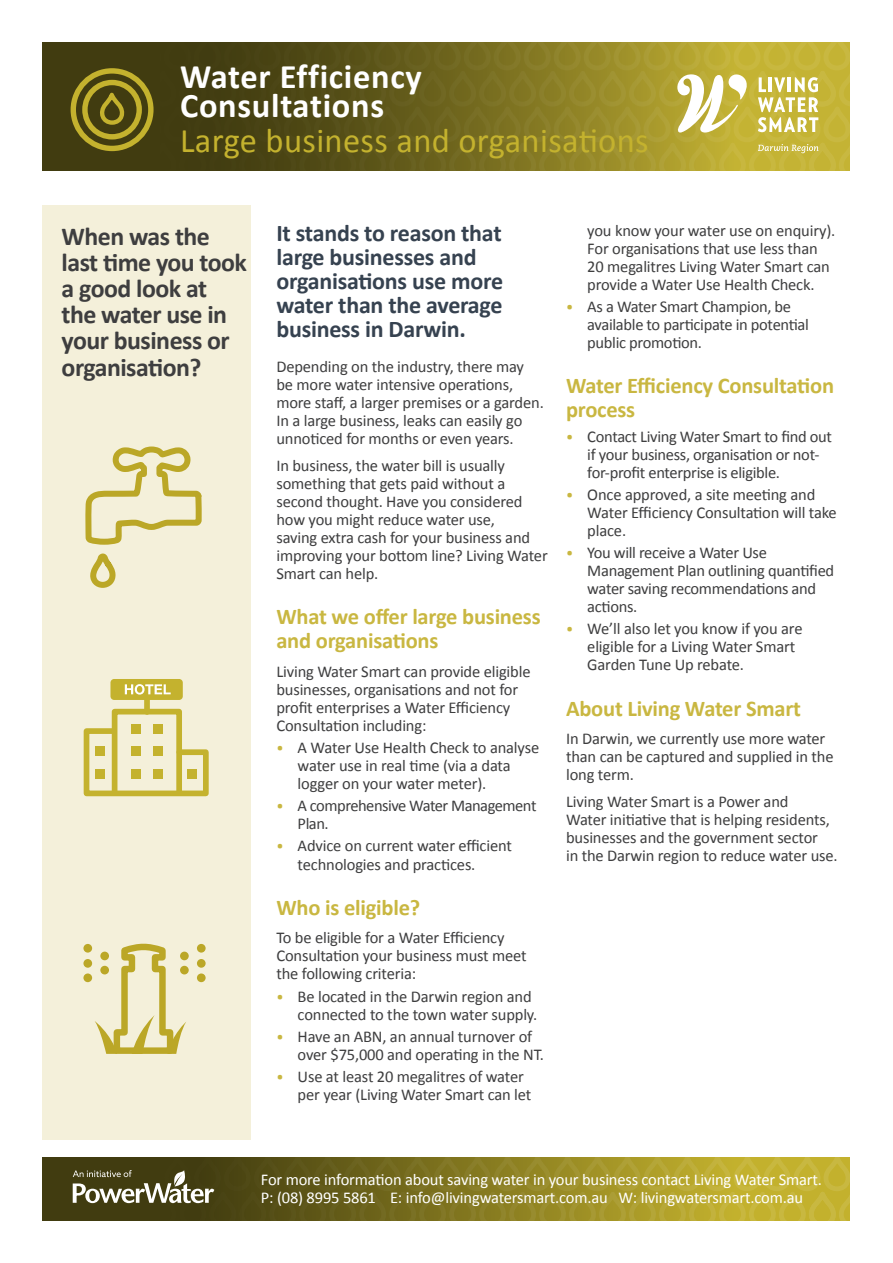
<style>
.page{position:relative;width:893px;height:1263px;background:#fff}
.page>*{position:absolute;margin:0;border:0;box-sizing:border-box;transform-origin:0 0}
.t1{font:34.5px "Calibri";letter-spacing:.01em;color:#c4b22e}
.t2{font:700 34.5px/29.2px "Calibri";letter-spacing:.02em;color:#fff}
.t3{font:700 25.8px/26.1px "Calibri";letter-spacing:-.02em;color:#3e3e3f}
.t4{font:700 24px/24px "Calibri";letter-spacing:-.01em;color:#364250}
.t5{font:700 22.5px/24px "Calibri";letter-spacing:-.01em;color:#c9b741}
.t6{font:16.5px/18px "Calibri";letter-spacing:-.01em;color:#3e3e3f}
.t7{font:16.5px/18px "Calibri";letter-spacing:-.01em;color:#fff}
.t8{font:16.5px/18px "Calibri";letter-spacing:-.03em;color:#3e3e3f}
.s1{font-family:"Bariol";font-weight:700;font-size:17.25px;color:#c9b741}
</style>
<div class="page">
<div style="left:43px;top:205px;width:208px;height:935px;background:#f4f0da"></div>
<svg style="left:83px;top:944px;width:9px;height:8px"></svg>
<svg style="left:83px;top:973px;width:9px;height:9px"></svg>
<svg style="left:83px;top:959px;width:9px;height:9px"></svg>
<svg style="left:180px;top:952px;width:9px;height:8px"></svg>
<svg style="left:197px;top:944px;width:9px;height:8px"></svg>
<svg style="left:180px;top:966px;width:9px;height:8px"></svg>
<svg style="left:197px;top:973px;width:9px;height:9px"></svg>
<svg style="left:197px;top:959px;width:9px;height:9px"></svg>
<svg style="left:95px;top:946px;width:91px;height:108px"></svg>
<svg style="left:85px;top:446px;width:117px;height:142px"></svg>
<div style="left:112px;top:709px;width:70px;height:86px;border:6px solid #c4b22e"></div>
<div style="left:110px;top:679px;width:73px;height:21px;background:#c4b22e;border-radius:4px"></div>
<svg style="left:83px;top:725px;width:126px;height:72px"></svg>
<svg style="left:125px;top:684px;width:46px;height:10px"></svg>
<div style="left:144px;top:698px;width:6px;height:14px;background:#c4b22e"></div>
<svg style="left:43px;top:43px;width:807px;height:128px;background:#7d7428"></svg>
<svg style="left:43px;top:1157px;width:807px;height:63px;background:#857a27"></svg>
<h1 class="t2" style="left:180px;top:62px;width:243px">Water Efficiency<br>Consultations</h1>
<h1 class="t1" style="left:180px;top:118px;width:470px">Large business and organisations</h1>
<h2 class="t3" style="left:62px;top:223px;width:187px">When was the last time you took a good look at the water use in your business or organisation?</h2>
<h3 class="t4" style="left:276px;top:221px;width:228px">It stands to reason that large businesses and organisations use more water than the average business in Darwin.</h3>
<p class="t6" style="left:276px;top:358px;width:269px">Depending on the industry, there may be more water intensive operations, more staff, a larger premises or a garden.<br>In a large business, leaks can easily go unnoticed for months or even years.</p>
<p class="t6" style="left:276px;top:456px;width:273px">In business, the water bill is usually something that gets paid without a second thought. Have you considered how you might reduce water use,<br>saving extra cash for your business and improving your bottom line? Living Water Smart can help.</p>
<h3 class="t5" style="left:276px;top:605px;width:266px">What we offer large business and organisations</h3>
<p class="t6" style="left:276px;top:662px;width:256px">Living Water Smart can provide eligible businesses, organisations and not for profit enterprises a Water Efficiency Consultation including:</p>
<p class="t6" style="left:298px;top:738px;width:243px;text-indent:-21px"><span class="s1">•</span> A Water Use Health Check to analyse water use in real time (via a data logger on your water meter).</p>
<p class="t8" style="left:298px;top:797px;width:240px;text-indent:-21px"><span class="s1">•</span> A comprehensive Water Management<br>Plan.</p>
<p class="t6" style="left:298px;top:837px;width:216px;text-indent:-21px"><span class="s1">•</span> Advice on current water efficient technologies and practices.</p>
<h3 class="t5" style="left:276px;top:895px;width:145px">Who is eligible?</h3>
<p class="t6" style="left:276px;top:929px;width:252px">To be eligible for a Water Efficiency<br>Consultation your business must meet the following criteria:</p>
<p class="t6" style="left:298px;top:987px;width:241px;text-indent:-21px"><span class="s1">•</span> Be located in the Darwin region and connected to the town water supply.</p>
<p class="t6" style="left:298px;top:1027px;width:248px;text-indent:-21px"><span class="s1">•</span> Have an ABN, an annual turnover of over $75,000 and operating in the NT.</p>
<p class="t6" style="left:298px;top:1068px;width:235px;text-indent:-21px"><span class="s1">•</span> Use at least 20 megalitres of water per year (Living Water Smart can let</p>
<p class="t6" style="left:587px;top:221px;width:250px">you know your water use on enquiry).<br>For organisations that use less than 20 megalitres Living Water Smart can provide a Water Use Health Check.</p>
<p class="t6" style="left:587px;top:297px;width:223px;text-indent:-21px"><span class="s1">•</span> As a Water Smart Champion, be available to participate in potential public promotion.</p>
<h3 class="t5" style="left:566px;top:374px;width:270px">Water Efficiency Consultation process</h3>
<p class="t6" style="left:587px;top:427px;width:246px;text-indent:-21px"><span class="s1">•</span> Contact Living Water Smart to find out if your business, organisation or not&shy;for-profit enterprise is eligible.</p>
<p class="t6" style="left:587px;top:485px;width:251px;text-indent:-21px"><span class="s1">•</span> Once approved, a site meeting and<br>Water Efficiency Consultation will take place.</p>
<p class="t6" style="left:587px;top:544px;width:248px;text-indent:-21px"><span class="s1">•</span> You will receive a Water Use<br>Management Plan outlining quantified water saving recommendations and actions.</p>
<p class="t6" style="left:587px;top:620px;width:217px;text-indent:-21px"><span class="s1">•</span> We’ll also let you know if you are eligible for a Living Water Smart<br>Garden Tune Up rebate.</p>
<h3 class="t5" style="left:566px;top:696px;width:236px">About Living Water Smart</h3>
<p class="t6" style="left:566px;top:730px;width:269px">In Darwin, we currently use more water than can be captured and supplied in the long term.</p>
<p class="t6" style="left:566px;top:792px;width:273px">Living Water Smart is a Power and<br>Water initiative that is helping residents, businesses and the government sector<br>in the Darwin region to reduce water use.</p>
<p class="t7" style="left:261px;top:1171px;width:563px">For more information about saving water in your business contact Living Water Smart.<br>P: (08) 8995 5861 E: info@livingwatersmart.com.au W: livingwatersmart.com.au</p>
</div>
